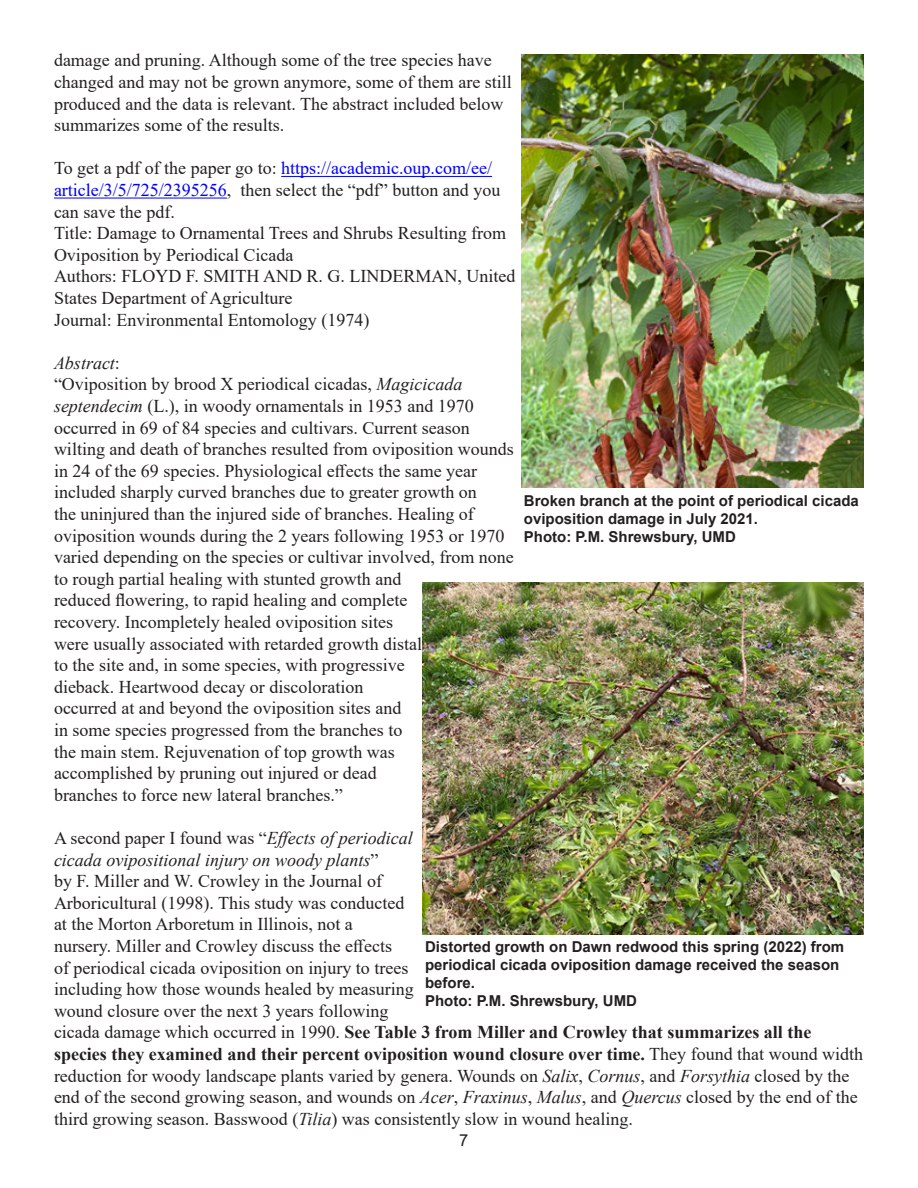
<style>
.page{position:relative;width:918px;height:1188px;background:#fff}
.page>*{position:absolute;margin:0;border:0;box-sizing:border-box;transform-origin:0 0}
.t1{font:18px/21.6px "Times New Roman";color:#231f20}
.t2{font:italic 18px "Times New Roman";color:#231f20}
.t3{font:16.5px "Arial";color:#231f20}
.Photo_credit{font:700 15px/18px "Arial";color:#231f20}
.s1{color:#00f}
.s2{font-style:normal}
.s3{font-style:italic}
.s4{font-weight:700}
</style>
<div class="page">
<hr style="left:281px;top:176px;width:211px;height:1px;background:#00f">
<hr style="left:54px;top:198px;width:173px;height:1px;background:#00f">
<img style="left:522px;top:54px;width:342px;height:434px">
<img style="left:423px;top:583px;width:441px;height:351px">
<p class="t1" style="left:54px;top:49px;width:459px">damage and pruning. Although some of the tree species have changed and may not be grown anymore, some of them are still produced and the data is relevant. The abstract included below summarizes some of the results.</p>
<p class="t1" style="left:54px;top:157px;width:448px">To get a pdf of the paper go to: <span class="s1">https://academic.oup.com/ee/ article/3/5/725/2395256</span>, then select the “pdf” button and you can save the pdf.</p>
<p class="t1" style="left:54px;top:222px;width:454px">Title: Damage to Ornamental Trees and Shrubs Resulting from<br>Oviposition by Periodical Cicada</p>
<p class="t1" style="left:54px;top:265px;width:463px">Authors: FLOYD F. SMITH AND R. G. LINDERMAN, United<br>States Department of Agriculture</p>
<p class="t1" style="left:54px;top:308px;width:317px">Journal: Environmental Entomology (1974)</p>
<p class="t2" style="left:54px;top:350px;width:68px">Abstract<span class="s2">:</span></p>
<p class="t1" style="left:54px;top:373px;width:461px">“Oviposition by brood X periodical cicadas, <span class="s3">Magicicada septendecim</span> (L.), in woody ornamentals in 1953 and 1970 occurred in 69 of 84 species and cultivars. Current season wilting and death of branches resulted from oviposition wounds in 24 of the 69 species. Physiological effects the same year included sharply curved branches due to greater growth on<br>the uninjured than the injured side of branches. Healing of oviposition wounds during the 2 years following 1953 or 1970 varied depending on the species or cultivar involved, from none to rough partial healing with stunted growth and<br>reduced flowering, to rapid healing and complete<br>recovery. Incompletely healed oviposition sites<br>were usually associated with retarded growth distal<br>to the site and, in some species, with progressive<br>dieback. Heartwood decay or discoloration<br>occurred at and beyond the oviposition sites and<br>in some species progressed from the branches to<br>the main stem. Rejuvenation of top growth was<br>accomplished by pruning out injured or dead<br>branches to force new lateral branches.”</p>
<p class="t1" style="left:54px;top:827px;width:811px">A second paper I found was “<span class="s3">Effects of periodical<br>cicada ovipositional injury on woody plants</span>”<br>by F. Miller and W. Crowley in the Journal of<br>Arboricultural (1998). This study was conducted<br>at the Morton Arboretum in Illinois, not a<br>nursery. Miller and Crowley discuss the effects<br>of periodical cicada oviposition on injury to trees<br>including how those wounds healed by measuring<br>wound closure over the next 3 years following<br>cicada damage which occurred in 1990. <span class="s4">See Table 3 from Miller and Crowley that summarizes all the species they examined and their percent oviposition wound closure over time.</span> They found that wound width reduction for woody landscape plants varied by genera. Wounds on <span class="s3">Salix</span>, <span class="s3">Cornus</span>, and <span class="s3">Forsythia</span> closed by the end of the second growing season, and wounds on <span class="s3">Acer</span>, <span class="s3">Fraxinus</span>, <span class="s3">Malus</span>, and <span class="s3">Quercus</span> closed by the end of the third growing season. Basswood (<span class="s3">Tilia</span>) was consistently slow in wound healing.</p>
<p class="Photo_credit" style="left:524px;top:492px;width:337px">Broken branch at the point of periodical cicada oviposition damage in July 2021.</p>
<p class="Photo_credit" style="left:524px;top:528px;width:213px">Photo: P.M. Shrewsbury, UMD</p>
<p class="Photo_credit" style="left:425px;top:938px;width:421px">Distorted growth on Dawn redwood this spring (2022) from periodical cicada oviposition damage received the season before.</p>
<p class="Photo_credit" style="left:425px;top:992px;width:213px">Photo: P.M. Shrewsbury, UMD</p>
<p class="t3" style="left:459px;top:1129px;width:11px">7</p>
</div>
